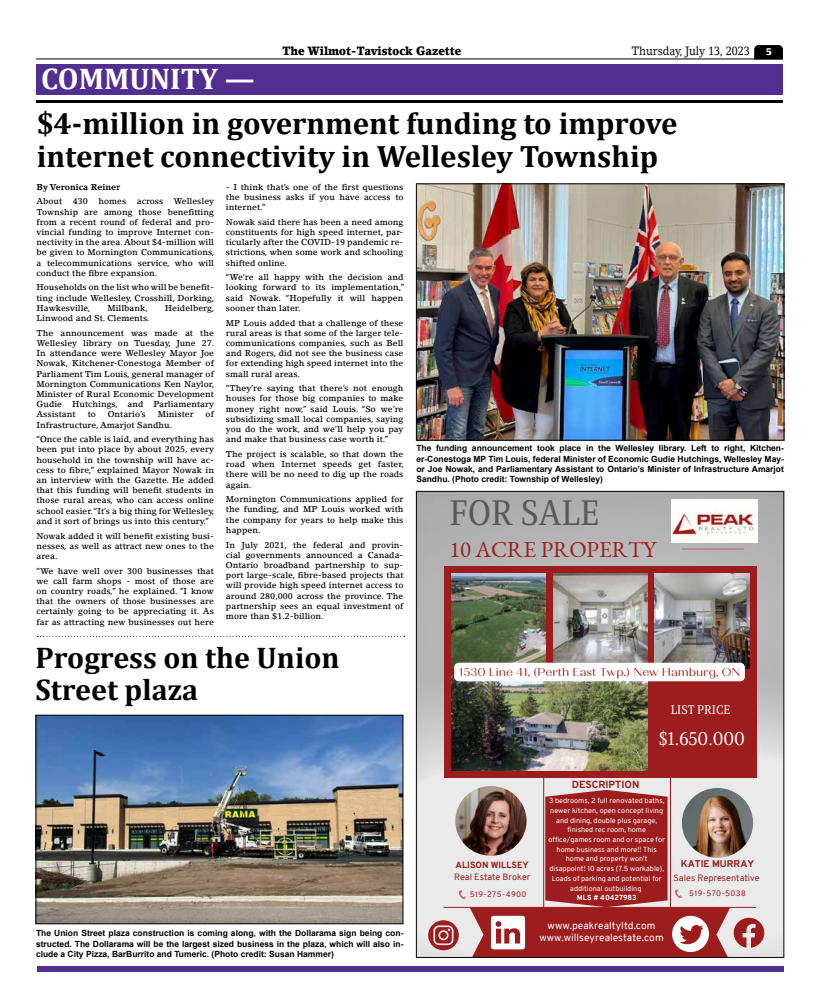
<style>
.page{position:relative;width:819px;height:1008px;background:#fff}
.page>*{position:absolute;margin:0;border:0;box-sizing:border-box;transform-origin:0 0}
.t1{font:36.3px "Singel";color:#595959}
.t2{font:700 31px/33px "Cambria";color:#000}
.t3{font:700 30px/32px "Cambria";color:#000}
.t4{font:700 30px "Cambria";color:#fff}
.t5{font:22.2px "EB Garamond";color:#9d1c1d}
.t6{font:18.9px "Singel";color:#fff}
.t7{font:12.8px "Singel";color:#fff}
.t8{font:900 12px "Lino Letter Std";color:#000;scale:.9 1}
.t9{font:12px "Lino Letter Std";color:#000;scale:.9 1}
.t10{font:11.4px "Quiche Display";color:#9d1c1d}
.t11{font:10.1px/11.9px "Overpass";color:#fff;text-align:center}
.t12{font:800 10.1px "Overpass";color:#9d1c1d}
.t13{font:900 10px "Lino Letter Std";color:#fff}
.t14{font:800 9.5px "Overpass";color:#9d1c1d}
.t15{font:8.9px "Overpass";color:#9d1c1d}
.t16{font:800 8.8px "Overpass";color:#9d1c1d}
.t17{font:500 8.5px/10.2px "Lino Letter Std";color:#000;text-align:justify}
.t18{font:700 8.5px/10.2px "Arial";color:#000;text-align:justify}
.t19{font:700 8.5px "Lino Letter Std";color:#000}
.t20{font:7.7px "Overpass";letter-spacing:.05em;color:#9d1c1d}
.t21{font:7.2px/9.7px "Overpass";color:#fff;text-align:center}
.t22{font:800 7.2px "Overpass";color:#fff}
</style>
<div class="page">
<hr style="left:36px;top:58px;width:747px;height:1px;background:#000">
<svg style="left:754px;top:45px;width:29px;height:14px"></svg>
<div style="left:37px;top:966px;width:747px;height:6px;background:#522e91"></div>
<svg style="left:37px;top:636px;width:368px;height:1px"></svg>
<img style="left:418px;top:186px;width:364px;height:252px">
<div style="left:416px;top:184px;width:368px;height:256px;border:1px solid #000"></div>
<div style="left:36px;top:64px;width:747px;height:31px;background:#522e91"></div>
<hr style="left:36px;top:100px;width:747px;height:3px;background:#000">
<img style="left:38px;top:717px;width:363px;height:205px">
<div style="left:36px;top:715px;width:367px;height:209px;border:1px solid #000"></div>
<div style="left:444px;top:566px;width:313px;height:212px;background:#9d1c1d"></div>
<img style="left:451px;top:574px;width:95px;height:94px">
<img style="left:451px;top:676px;width:197px;height:94px">
<img style="left:553px;top:574px;width:95px;height:89px">
<img style="left:655px;top:574px;width:94px;height:94px">
<hr style="left:682px;top:549px;width:62px;height:1px;background:#bd6465">
<img style="left:455px;top:786px;width:72px;height:4px">
<hr style="left:543px;top:778px;width:1px;height:130px;background:#9d1c1d">
<hr style="left:670px;top:778px;width:1px;height:130px;background:#9d1c1d">
<img style="left:682px;top:788px;width:71px;height:2px">
<img style="left:672px;top:500px;width:86px;height:41px">
<svg style="left:428px;top:790px;width:336px;height:166px;background:#b77978"></svg>
<div style="left:454px;top:663px;width:291px;height:18px;background:#fff"></div>
<h3 class="t4" style="left:41px;top:58px;width:215px">COMMUNITY —</h3>
<h3 class="t8" style="left:282px;top:43px;width:201px">The Wilmot-Tavistock Gazette</h3>
<h3 class="t9" style="left:632px;top:43px;width:133px">Thursday, July 13, 2023</h3>
<p class="t13" style="left:766px;top:46px;width:8px">5</p>
<h2 class="t2" style="left:37px;top:106px;width:642px">$4-million in government funding to improve internet connectivity in Wellesley Township</h2>
<p class="t19" style="left:37px;top:182px;width:85px">By Veronica Reiner</p>
<p class="t17" style="left:37px;top:196px;width:179px">About 430 homes across Wellesley Township are among those benefitting from a recent round of federal and pro&shy;vincial funding to improve Internet con&shy;nectivity in the area. About $4-million will be given to Mornington Communications, a telecommunications service, who will conduct the fibre expansion.</p>
<p class="t17" style="left:37px;top:282px;width:179px">Households on the list who will be benefit&shy;ting include Wellesley, Crosshill, Dorking, Hawkesville,</p>
<p class="t17" style="left:107px;top:303px;width:42px">Millbank,</p>
<p class="t17" style="left:165px;top:303px;width:51px">Heidelberg,</p>
<p class="t17" style="left:37px;top:311px;width:179px;line-height:14.7px">Linwood and St. Clements.<br>The announcement was made at the</p>
<p class="t17" style="left:37px;top:338px;width:179px">Wellesley library on Tuesday, June 27.<br>In attendance were Wellesley Mayor Joe Nowak, Kitchener-Conestoga Member of Parliament Tim Louis, general manager of Mornington Communications Ken Naylor, Minister of Rural Economic Development Gudie Hutchings, and Parliamentary Assistant</p>
<p class="t17" style="left:88px;top:409px;width:10px">to</p>
<p class="t17" style="left:108px;top:409px;width:39px">Ontario’s</p>
<p class="t17" style="left:158px;top:409px;width:37px">Minister</p>
<p class="t17" style="left:206px;top:409px;width:10px">of</p>
<p class="t17" style="left:37px;top:417px;width:179px;line-height:14.7px">Infrastructure, Amarjot Sandhu.<br>“Once the cable is laid, and everything has</p>
<p class="t17" style="left:37px;top:444px;width:179px">been put into place by about 2025, every household in the township will have ac&shy;cess to fibre,” explained Mayor Nowak in an interview with the Gazette. He added that this funding will benefit students in those rural areas, who can access online school easier. “It’s a big thing for Wellesley, and it sort of brings us into this century.”</p>
<p class="t17" style="left:37px;top:530px;width:179px">Nowak added it will benefit existing busi&shy;nesses, as well as attract new ones to the area.</p>
<p class="t17" style="left:37px;top:566px;width:179px">“We have well over 300 businesses that we call farm shops - most of those are on country roads,” he explained. “I know that the owners of those businesses are certainly going to be appreciating it. As far as attracting new businesses out here</p>
<p class="t17" style="left:226px;top:182px;width:179px">- I think that’s one of the first questions the business asks if you have access to internet.”</p>
<p class="t17" style="left:226px;top:217px;width:179px">Nowak said there has been a need among constituents for high speed internet, par&shy;ticularly after the COVID-19 pandemic re&shy;strictions, when some work and schooling shifted online.</p>
<p class="t17" style="left:226px;top:272px;width:180px">“We’re all happy with the decision and looking forward to its implementation,” said Nowak. “Hopefully it will happen sooner than later.</p>
<p class="t17" style="left:226px;top:317px;width:179px">MP Louis added that a challenge of these rural areas is that some of the larger tele&shy;communications companies, such as Bell and Rogers, did not see the business case for extending high speed internet into the small rural areas.</p>
<p class="t17" style="left:226px;top:383px;width:179px">“They’re saying that there’s not enough houses for those big companies to make money right now,” said Louis. “So we’re subsidizing small local companies, saying you do the work, and we’ll help you pay and make that business case worth it.”</p>
<p class="t17" style="left:226px;top:449px;width:179px">The project is scalable, so that down the road when Internet speeds get faster, there will be no need to dig up the roads again.</p>
<p class="t17" style="left:226px;top:494px;width:179px">Mornington Communications applied for the funding, and MP Louis worked with the company for years to help make this happen.</p>
<p class="t17" style="left:226px;top:539px;width:179px">In July 2021, the federal and provin&shy;cial governments announced a Canada-Ontario broadband partnership to sup&shy;port large-scale, fibre-based projects that will provide high speed internet access to around 280,000 across the province. The partnership sees an equal investment of more than $1.2-billion.</p>
<h3 class="t3" style="left:35px;top:640px;width:306px">Progress on the Union<br>Street plaza</h3>
<p class="t18" style="left:416px;top:443px;width:369px">The funding announcement took place in the Wellesley library. Left to right, Kitchen&shy;er-Conestoga MP Tim Louis, federal Minister of Economic Gudie Hutchings, Wellesley May&shy;or Joe Nowak, and Parliamentary Assistant to Ontario’s Minister of Infrastructure Amarjot Sandhu. (Photo credit: Township of Wellesley)</p>
<h1 class="t1" style="left:449px;top:490px;width:151px">FOR SALE</h1>
<h3 class="t5" style="left:449px;top:535px;width:208px">10 ACRE PROPERTY</h3>
<h3 class="t10" style="left:459px;top:664px;width:283px">1530 Line 41, (Perth East Twp.) New Hamburg, ON</h3>
<h3 class="t7" style="left:671px;top:702px;width:61px">LIST PRICE</h3>
<h3 class="t6" style="left:659px;top:727px;width:88px">$1.650.000</h3>
<p class="t18" style="left:36px;top:928px;width:369px">The Union Street plaza construction is coming along, with the Dollarama sign being con&shy;structed. The Dollarama will be the largest sized business in the plaza, which will also in&shy;clude a City Pizza, BarBurrito and Tumeric. (Photo credit: Susan Hammer)</p>
<p class="t16" style="left:456px;top:859px;width:75px">ALISON WILLSEY</p>
<p class="t15" style="left:454px;top:871px;width:78px">Real Estate Broker</p>
<p class="t20" style="left:470px;top:888px;width:58px">519-275-4900</p>
<p class="t12" style="left:572px;top:778px;width:69px">DESCRIPTION</p>
<p class="t21" style="left:548px;top:796px;width:118px">3 bedrooms, 2 full renovated baths, newer kitchen, open concept living and dining, double plus garage, finished rec room, home office/games room and or space for home business and more!! This home and property won't disappoint! 10 acres (7.5 workable),<br>Loads of parking and potential for additional outbuilding</p>
<p class="t22" style="left:577px;top:893px;width:61px">MLS # 40427983</p>
<p class="t11" style="left:539px;top:919px;width:126px">www.peakrealtyltd.com www.willseyrealestate.com</p>
<p class="t14" style="left:681px;top:857px;width:75px">KATIE MURRAY</p>
<p class="t15" style="left:673px;top:871px;width:88px">Sales Representative</p>
<p class="t20" style="left:689px;top:887px;width:58px">519-570-5038</p>
</div>
